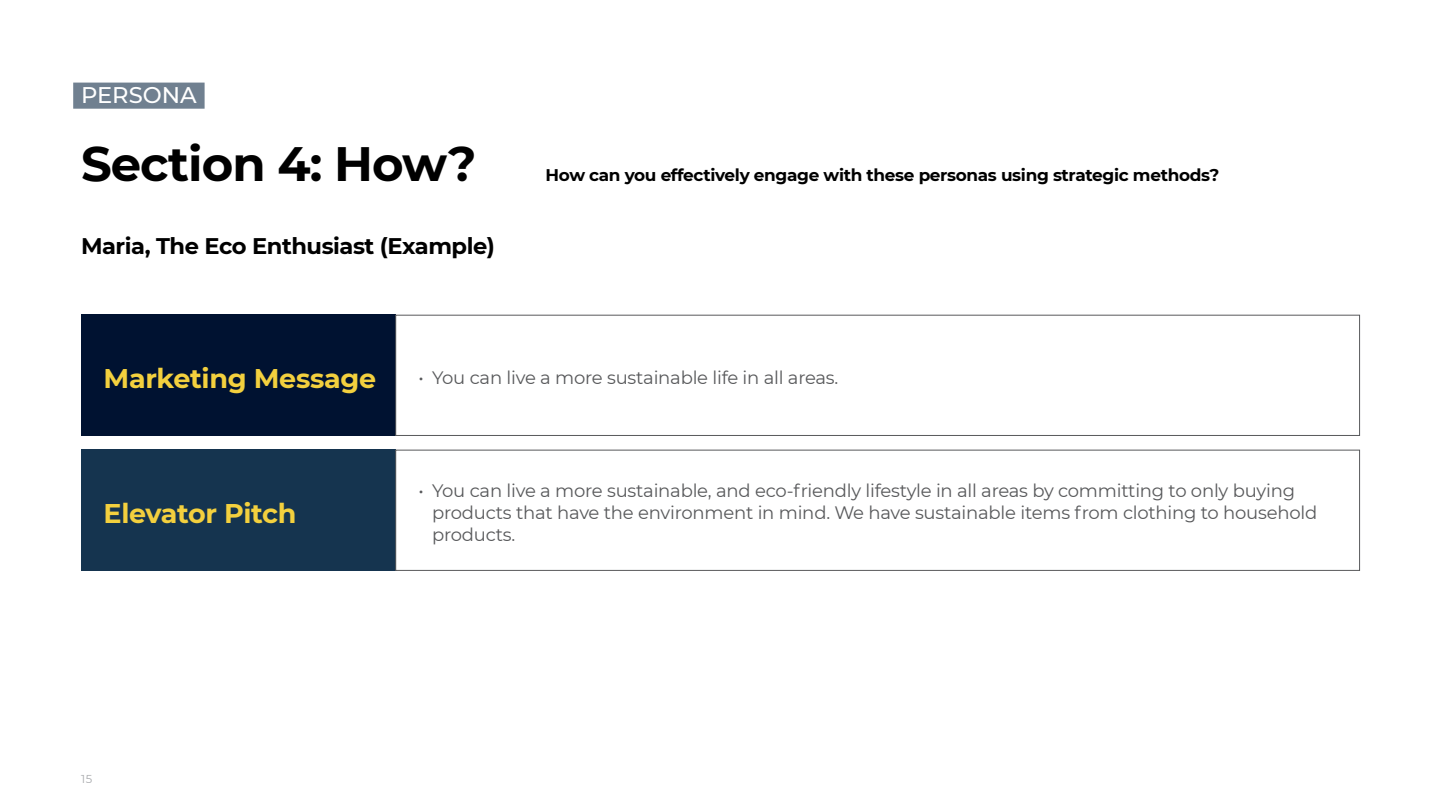
<style>
.page{position:relative;width:1441px;height:810px;background:#fff}
.page>*{position:absolute;margin:0;border:0;box-sizing:border-box;transform-origin:0 0}
.t1{font:700 48.15px "Montserrat";letter-spacing:-.02em;color:#000}
.t2{font:700 27px "Montserrat";letter-spacing:-.01em;color:#f3d03e}
.t3{font:500 22.65px "Montserrat";color:#fff}
.t4{font:700 22.58px "Montserrat";letter-spacing:-.02em;color:#000}
.t5{font:18px/21.6px "Montserrat";letter-spacing:-.01em;color:#58595b}
.t6{font:700 16.88px "Montserrat";letter-spacing:-.02em;color:#000}
.t7{font:11.48px "Montserrat";color:#a7a9ac}
</style>
<div class="page">
<div style="left:73px;top:83px;width:131px;height:26px;background:#708090"></div>
<div style="left:81px;top:315px;width:314px;height:121px;background:#001231"></div>
<div style="left:81px;top:450px;width:314px;height:121px;background:#15344f"></div>
<div style="left:395px;top:315px;width:964px;height:121px;border:1px solid #58595b"></div>
<div style="left:395px;top:450px;width:964px;height:121px;border:1px solid #58595b"></div>
<p class="t3" style="left:81px;top:79px;width:117px">PERSONA</p>
<h1 class="t1" style="left:81px;top:129px;width:397px">Section 4: How?</h1>
<p class="t4" style="left:81px;top:229px;width:415px">Maria, The Eco Enthusiast (Example)</p>
<p class="t6" style="left:545px;top:162px;width:675px">How can you effectively engage with these personas using strategic methods?</p>
<h2 class="t2" style="left:104px;top:359px;width:274px">Marketing Message</h2>
<h2 class="t2" style="left:104px;top:494px;width:194px">Elevator Pitch</h2>
<p class="t5" style="left:418px;top:366px;width:421px">• You can live a more sustainable life in all areas.</p>
<p class="t5" style="left:432px;top:480px;width:886px;text-indent:-14px">• You can live a more sustainable, and eco-friendly lifestyle in all areas by committing to only buying products that have the environment in mind. We have sustainable items from clothing to household products.</p>
<p class="t7" style="left:81px;top:771px;width:13px">15</p>
</div>
